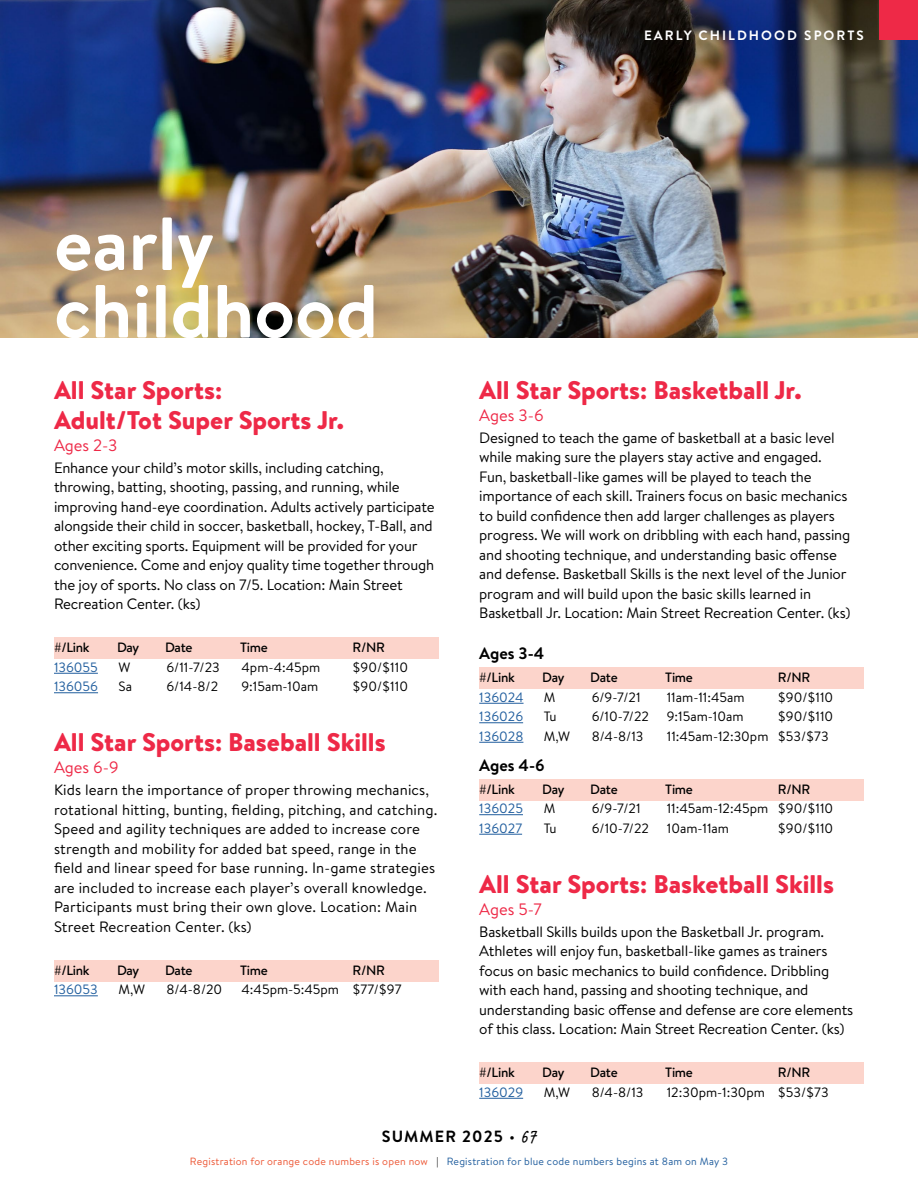
<style>
.page{position:relative;width:918px;height:1188px;background:#fff}
.page>*{position:absolute;margin:0;border:0;box-sizing:border-box;transform-origin:0 0}
.t1{font:700 75px/67.5px "Brandon Text";color:#fff}
.t2{font:900 25.5px/30px "Brandon Text";color:#ee2947}
.t3{font:16.5px "Brandon Text";color:#ee2947}
.t4{font:700 16.5px "Brandon Text";color:#000}
.t5{font:700 16.2px "Brandon Text";letter-spacing:.07em;color:#000}
.t6{font:15px/19.5px "Brandon Text";letter-spacing:-.01em;color:#000}
.t7{font:15px/19.5px "Brandon Text";letter-spacing:.01em;color:#000}
.t8{font:13.5px "Brandon Text";color:#000}
.t9{font:500 13.5px "Brandon Text";letter-spacing:-.02em;color:#000}
.t10{font:13.5px "Brandon Text";color:#215e9e}
.t11{font:700 13.5px "Brandon Text";letter-spacing:.15em;color:#fff}
.t12{font:10.5px "Brandon Text";letter-spacing:.02em;color:#215e9e}
.s1{font-weight:400}
.s2{font-family:"Supa Mega Fantastic";font-weight:400;font-size:21.6px}
.s3{color:#ed5735}
.s4{color:#000}
</style>
<div class="page">
<img style="left:0;top:0;width:918px;height:338px">
<div style="left:880px;top:0;width:38px;height:40px;background:#ee2947"></div>
<div style="left:54px;top:638px;width:385px;height:21px;background:#fcd4cb"></div>
<hr style="left:54px;top:673px;width:44px;height:1px;background:#215e9e">
<hr style="left:54px;top:692px;width:44px;height:1px;background:#215e9e">
<div style="left:54px;top:960px;width:385px;height:21px;background:#fcd4cb"></div>
<hr style="left:54px;top:995px;width:44px;height:1px;background:#215e9e">
<div style="left:479px;top:668px;width:385px;height:21px;background:#fcd4cb"></div>
<hr style="left:479px;top:703px;width:45px;height:1px;background:#215e9e">
<hr style="left:479px;top:722px;width:44px;height:1px;background:#215e9e">
<hr style="left:479px;top:742px;width:44px;height:1px;background:#215e9e">
<div style="left:479px;top:779px;width:385px;height:21px;background:#fcd4cb"></div>
<hr style="left:479px;top:814px;width:44px;height:1px;background:#215e9e">
<hr style="left:479px;top:834px;width:43px;height:1px;background:#215e9e">
<div style="left:479px;top:1063px;width:385px;height:21px;background:#fcd4cb"></div>
<hr style="left:479px;top:1098px;width:44px;height:1px;background:#215e9e">
<h1 class="t1" style="left:54px;top:209px;width:326px">early childhood</h1>
<p class="t11" style="left:644px;top:26px;width:221px">EARLY CHILDHOOD SPORTS</p>
<h2 class="t2" style="left:54px;top:375px;width:292px">All Star Sports:<br>Adult/Tot Super Sports Jr.</h2>
<p class="t3" style="left:54px;top:433px;width:65px">Ages 2-3</p>
<p class="t6" style="left:54px;top:457px;width:382px">Enhance your child’s motor skills, including catching, throwing, batting, shooting, passing, and running, while improving hand-eye coordination. Adults actively participate alongside their child in soccer, basketball, hockey, T-Ball, and other exciting sports. Equipment will be provided for your convenience. Come and enjoy quality time together through the joy of sports. No class on 7/5. Location: Main Street Recreation Center. (ks)</p>
<p class="t9" style="left:54px;top:638px;width:37px">#/Link</p>
<p class="t9" style="left:117px;top:638px;width:24px">Day</p>
<p class="t9" style="left:165px;top:638px;width:29px">Date</p>
<p class="t9" style="left:240px;top:638px;width:29px">Time</p>
<p class="t9" style="left:353px;top:638px;width:34px">R/NR</p>
<p class="t10" style="left:54px;top:658px;width:45px">136055</p>
<p class="t8" style="left:119px;top:658px;width:13px">W</p>
<p class="t8" style="left:167px;top:658px;width:55px">6/11-7/23</p>
<p class="t8" style="left:242px;top:658px;width:80px">4pm-4:45pm</p>
<p class="t8" style="left:353px;top:658px;width:57px">$90/$110</p>
<p class="t10" style="left:54px;top:677px;width:46px">136056</p>
<p class="t8" style="left:119px;top:677px;width:15px">Sa</p>
<p class="t8" style="left:167px;top:677px;width:53px">6/14-8/2</p>
<p class="t8" style="left:242px;top:677px;width:78px">9:15am-10am</p>
<p class="t8" style="left:353px;top:677px;width:57px">$90/$110</p>
<h2 class="t2" style="left:479px;top:375px;width:324px">All Star Sports: Basketball Jr.</h2>
<p class="t3" style="left:479px;top:403px;width:66px">Ages 3-6</p>
<p class="t6" style="left:479px;top:427px;width:373px">Designed to teach the game of basketball at a basic level while making sure the players stay active and engaged.<br>Fun, basketball-like games will be played to teach the importance of each skill. Trainers focus on basic mechanics to build confidence then add larger challenges as players progress. We will work on dribbling with each hand, passing and shooting technique, and understanding basic offense and defense. Basketball Skills is the next level of the Junior program and will build upon the basic skills learned in Basketball Jr. Location: Main Street Recreation Center. (ks)</p>
<p class="t4" style="left:479px;top:642px;width:67px">Ages 3-4</p>
<p class="t9" style="left:479px;top:668px;width:37px">#/Link</p>
<p class="t9" style="left:542px;top:668px;width:24px">Day</p>
<p class="t9" style="left:590px;top:668px;width:29px">Date</p>
<p class="t9" style="left:665px;top:668px;width:29px">Time</p>
<p class="t9" style="left:778px;top:668px;width:34px">R/NR</p>
<p class="t10" style="left:479px;top:688px;width:46px">136024</p>
<p class="t8" style="left:544px;top:688px;width:13px">M</p>
<p class="t8" style="left:592px;top:688px;width:50px">6/9-7/21</p>
<p class="t8" style="left:667px;top:688px;width:79px">11am-11:45am</p>
<p class="t8" style="left:778px;top:688px;width:57px">$90/$110</p>
<p class="t10" style="left:479px;top:707px;width:45px">136026</p>
<p class="t8" style="left:544px;top:707px;width:14px">Tu</p>
<p class="t8" style="left:592px;top:707px;width:59px">6/10-7/22</p>
<p class="t8" style="left:667px;top:707px;width:78px">9:15am-10am</p>
<p class="t8" style="left:778px;top:707px;width:57px">$90/$110</p>
<p class="t10" style="left:479px;top:727px;width:46px">136028</p>
<p class="t8" style="left:544px;top:727px;width:28px">M,W</p>
<p class="t8" style="left:592px;top:727px;width:53px">8/4-8/13</p>
<p class="t8" style="left:667px;top:727px;width:163px">11:45am-12:30pm $53/$73</p>
<p class="t4" style="left:479px;top:754px;width:67px">Ages 4-6</p>
<p class="t9" style="left:479px;top:780px;width:37px">#/Link</p>
<p class="t9" style="left:542px;top:780px;width:24px">Day</p>
<p class="t9" style="left:590px;top:780px;width:29px">Date</p>
<p class="t9" style="left:665px;top:780px;width:29px">Time</p>
<p class="t9" style="left:778px;top:780px;width:34px">R/NR</p>
<p class="t10" style="left:479px;top:799px;width:45px">136025</p>
<p class="t8" style="left:544px;top:799px;width:13px">M</p>
<p class="t8" style="left:592px;top:799px;width:50px">6/9-7/21</p>
<p class="t8" style="left:667px;top:799px;width:168px">11:45am-12:45pm $90/$110</p>
<p class="t10" style="left:479px;top:819px;width:44px">136027</p>
<p class="t8" style="left:544px;top:819px;width:14px">Tu</p>
<p class="t8" style="left:592px;top:819px;width:59px">6/10-7/22</p>
<p class="t8" style="left:667px;top:819px;width:64px">10am-11am</p>
<p class="t8" style="left:778px;top:819px;width:57px">$90/$110</p>
<h2 class="t2" style="left:54px;top:727px;width:333px">All Star Sports: Baseball Skills</h2>
<p class="t3" style="left:54px;top:756px;width:66px">Ages 6-9</p>
<p class="t7" style="left:54px;top:780px;width:385px">Kids learn the importance of proper throwing mechanics, rotational hitting, bunting, fielding, pitching, and catching.<br>Speed and agility techniques are added to increase core strength and mobility for added bat speed, range in the field and linear speed for base running. In-game strategies are included to increase each player’s overall knowledge.<br>Participants must bring their own glove. Location: Main Street Recreation Center. (ks)</p>
<p class="t9" style="left:54px;top:961px;width:37px">#/Link</p>
<p class="t9" style="left:117px;top:961px;width:24px">Day</p>
<p class="t9" style="left:165px;top:961px;width:29px">Date</p>
<p class="t9" style="left:240px;top:961px;width:29px">Time</p>
<p class="t9" style="left:353px;top:961px;width:34px">R/NR</p>
<p class="t10" style="left:54px;top:981px;width:45px">136053</p>
<p class="t8" style="left:119px;top:981px;width:28px">M,W</p>
<p class="t8" style="left:167px;top:981px;width:57px">8/4-8/20</p>
<p class="t8" style="left:242px;top:981px;width:161px">4:45pm-5:45pm $77/$97</p>
<h2 class="t2" style="left:479px;top:869px;width:356px">All Star Sports: Basketball Skills</h2>
<p class="t3" style="left:479px;top:897px;width:64px">Ages 5-7</p>
<p class="t6" style="left:479px;top:921px;width:376px">Basketball Skills builds upon the Basketball Jr. program.<br>Athletes will enjoy fun, basketball-like games as trainers focus on basic mechanics to build confidence. Dribbling with each hand, passing and shooting technique, and understanding basic offense and defense are core elements of this class. Location: Main Street Recreation Center. (ks)</p>
<p class="t9" style="left:479px;top:1063px;width:37px">#/Link</p>
<p class="t9" style="left:542px;top:1063px;width:24px">Day</p>
<p class="t9" style="left:590px;top:1063px;width:29px">Date</p>
<p class="t9" style="left:665px;top:1063px;width:29px">Time</p>
<p class="t9" style="left:778px;top:1063px;width:34px">R/NR</p>
<p class="t10" style="left:479px;top:1083px;width:45px">136029</p>
<p class="t8" style="left:544px;top:1083px;width:28px">M,W</p>
<p class="t8" style="left:592px;top:1083px;width:53px">8/4-8/13</p>
<p class="t8" style="left:667px;top:1083px;width:163px">12:30pm-1:30pm $53/$73</p>
<p class="t5" style="left:382px;top:1125px;width:156px">SUMMER 2025 <span class="s1">•</span> <span class="s2">67</span></p>
<p class="t12" style="left:190px;top:1154px;width:540px"><span class="s3">Registration for orange code numbers is open now</span> <span class="s4">|</span> Registration for blue code numbers begins at 8am on May 3</p>
</div>
